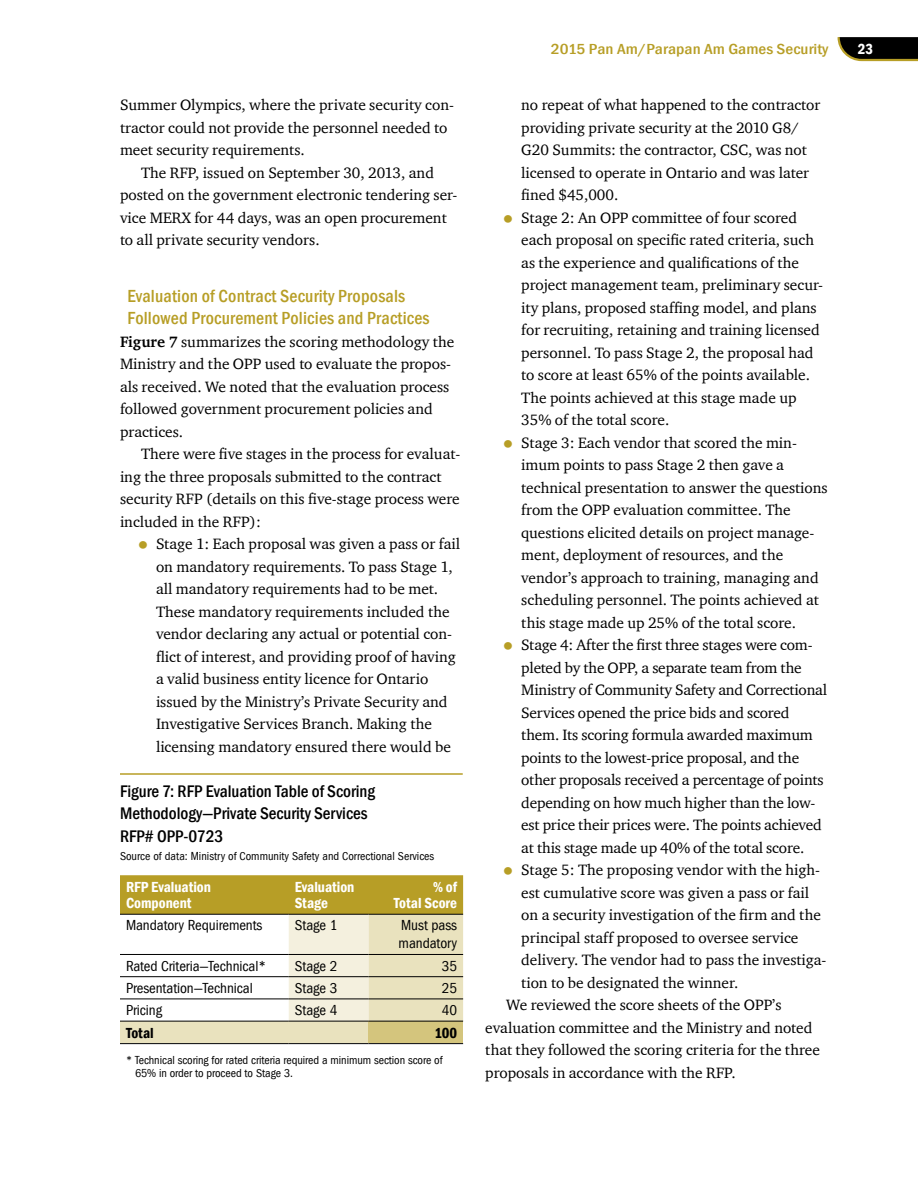
<style>
.page{position:relative;width:918px;height:1188px;background:#fff}
.page>*{position:absolute;margin:0;border:0;box-sizing:border-box;transform-origin:0 0}
.t1{font:500 condensed 18px/22.5px "Franklin Gothic";letter-spacing:.01em;color:#b79e26}
.t2{font:500 condensed 17.25px/22.5px "Franklin Gothic";color:#000}
.t3{font:15.3px/22.5px "Charter ITC";color:#000}
.t4{font:15px/18px "Franklin Got Cd ITCTT";letter-spacing:-.005em;color:#000}
.t5{font:600 condensed 15px "Franklin Gothic";color:#fff}
.t6{font:500 condensed 15px "Franklin Gothic";letter-spacing:.005em;color:#b79e26;scale:1.16 1}
.t7{font:600 condensed 15px "Franklin Gothic";color:#000}
.t8{font:12px/13.5px "Franklin Got Cd ITCTT";letter-spacing:-.005em;color:#000}
.s1{font-weight:700}
.s2{font-size:27px;color:#b79e26}
</style>
<div class="page">
<svg style="left:837px;top:37px;width:81px;height:25px;background:#2e2b1f"></svg>
<hr style="left:120px;top:773px;width:343px;height:2px;background:#b79e26">
<div style="left:120px;top:875px;width:343px;height:39px;background:#b79e26"></div>
<svg style="left:120px;top:915px;width:343px;height:128px"></svg>
<div style="left:369px;top:1021px;width:94px;height:23px;background:#d4c57d"></div>
<hr style="left:120px;top:914px;width:169px;height:1px;background:#000">
<hr style="left:289px;top:914px;width:80px;height:1px;background:#000">
<hr style="left:369px;top:914px;width:94px;height:1px;background:#000">
<hr style="left:120px;top:954px;width:169px;height:1px;background:#000">
<hr style="left:120px;top:976px;width:169px;height:1px;background:#000">
<hr style="left:120px;top:999px;width:169px;height:1px;background:#000">
<hr style="left:120px;top:1021px;width:169px;height:1px;background:#000">
<hr style="left:289px;top:954px;width:80px;height:1px;background:#000">
<hr style="left:289px;top:976px;width:80px;height:1px;background:#000">
<hr style="left:289px;top:999px;width:80px;height:1px;background:#000">
<hr style="left:289px;top:1021px;width:80px;height:1px;background:#000">
<hr style="left:369px;top:954px;width:94px;height:1px;background:#000">
<hr style="left:369px;top:976px;width:94px;height:1px;background:#000">
<hr style="left:369px;top:999px;width:94px;height:1px;background:#000">
<hr style="left:369px;top:1021px;width:94px;height:1px;background:#000">
<hr style="left:120px;top:1043px;width:169px;height:1px;background:#000">
<hr style="left:289px;top:1043px;width:80px;height:1px;background:#000">
<hr style="left:369px;top:1043px;width:94px;height:1px;background:#000">
<p class="t3" style="left:120px;top:93px;width:336px">Summer Olympics, where the private security con&shy;tractor could not provide the personnel needed to meet security requirements.</p>
<p class="t3" style="left:120px;top:161px;width:339px;text-indent:21px">The RFP, issued on September 30, 2013, and posted on the government electronic tendering ser&shy;vice MERX for 44 days, was an open procurement to all private security vendors.</p>
<p class="t1" style="left:128px;top:284px;width:304px">Evaluation of Contract Security Proposals<br>Followed Procurement Policies and Practices</p>
<p class="t3" style="left:120px;top:330px;width:336px"><span class="s1">Figure 7</span> summarizes the scoring methodology the Ministry and the OPP used to evaluate the propos&shy;als received. We noted that the evaluation process followed government procurement policies and practices.</p>
<p class="t3" style="left:120px;top:442px;width:342px;text-indent:21px">There were five stages in the process for evaluat&shy;ing the three proposals submitted to the contract security RFP (details on this five-stage process were included in the RFP):</p>
<p class="t3" style="left:156px;top:532px;width:306px;text-indent:-21px"><span class="s2">•</span> Stage 1: Each proposal was given a pass or fail on mandatory requirements. To pass Stage 1, all mandatory requirements had to be met.<br>These mandatory requirements included the vendor declaring any actual or potential con&shy;flict of interest, and providing proof of having a valid business entity licence for Ontario issued by the Ministry’s Private Security and Investigative Services Branch. Making the licensing mandatory ensured there would be</p>
<p class="t2" style="left:120px;top:779px;width:257px">Figure 7: RFP Evaluation Table of Scoring<br>Methodology—Private Security Services<br>RFP# OPP-0723</p>
<p class="t8" style="left:120px;top:849px;width:316px">Source of data: Ministry of Community Safety and Correctional Services</p>
<p class="t5" style="left:126px;top:877px;width:86px">RFP Evaluation</p>
<p class="t5" style="left:295px;top:877px;width:61px">Evaluation</p>
<p class="t5" style="left:433px;top:877px;width:26px">% of</p>
<p class="t5" style="left:126px;top:893px;width:67px">Component</p>
<p class="t5" style="left:295px;top:893px;width:35px">Stage</p>
<p class="t5" style="left:394px;top:893px;width:65px">Total Score</p>
<p class="t4" style="left:126px;top:916px;width:138px">Mandatory Requirements</p>
<p class="t4" style="left:295px;top:916px;width:44px">Stage 1</p>
<p class="t4" style="left:399px;top:916px;width:60px">Must pass mandatory</p>
<p class="t4" style="left:126px;top:956px;width:142px">Rated Criteria—Technical*</p>
<p class="t4" style="left:295px;top:956px;width:44px">Stage 2</p>
<p class="t4" style="left:442px;top:956px;width:17px">35</p>
<p class="t4" style="left:126px;top:979px;width:128px">Presentation—Technical</p>
<p class="t4" style="left:295px;top:979px;width:44px">Stage 3</p>
<p class="t4" style="left:442px;top:979px;width:17px">25</p>
<p class="t4" style="left:126px;top:1001px;width:38px">Pricing</p>
<p class="t4" style="left:295px;top:1001px;width:44px">Stage 4</p>
<p class="t4" style="left:442px;top:1001px;width:17px">40</p>
<p class="t7" style="left:126px;top:1023px;width:29px">Total</p>
<p class="t7" style="left:434px;top:1023px;width:24px">100</p>
<p class="t8" style="left:135px;top:1053px;width:309px;text-indent:-9px">* Technical scoring for rated criteria required a minimum section score of<br>65% in order to proceed to Stage 3.</p>
<p class="t6" style="left:551px;top:39px;width:241px">2015 Pan Am/Parapan Am Games Security</p>
<p class="t5" style="left:858px;top:39px;width:17px">23</p>
<p class="t3" style="left:521px;top:93px;width:301px">no repeat of what happened to the contractor providing private security at the 2010 G8/ G20 Summits: the contractor, CSC, was not licensed to operate in Ontario and was later fined $45,000.</p>
<p class="t3" style="left:521px;top:206px;width:303px;text-indent:-21px"><span class="s2">•</span> Stage 2: An OPP committee of four scored each proposal on specific rated criteria, such as the experience and qualifications of the project management team, preliminary secur&shy;ity plans, proposed staffing model, and plans for recruiting, retaining and training licensed personnel. To pass Stage 2, the proposal had to score at least 65% of the points available.<br>The points achieved at this stage made up 35% of the total score.</p>
<p class="t3" style="left:521px;top:431px;width:308px;text-indent:-21px"><span class="s2">•</span> Stage 3: Each vendor that scored the min&shy;imum points to pass Stage 2 then gave a technical presentation to answer the questions from the OPP evaluation committee. The questions elicited details on project manage&shy;ment, deployment of resources, and the vendor’s approach to training, managing and scheduling personnel. The points achieved at this stage made up 25% of the total score.</p>
<p class="t3" style="left:521px;top:633px;width:307px;text-indent:-21px"><span class="s2">•</span> Stage 4: After the first three stages were com&shy;pleted by the OPP, a separate team from the Ministry of Community Safety and Correctional Services opened the price bids and scored them. Its scoring formula awarded maximum points to the lowest-price proposal, and the other proposals received a percentage of points depending on how much higher than the low&shy;est price their prices were. The points achieved at this stage made up 40% of the total score.</p>
<p class="t3" style="left:500px;top:858px;width:321px"><span class="s2">•</span> Stage 5: The proposing vendor with the high-</p>
<p class="t3" style="left:521px;top:881px;width:289px">est cumulative score was given a pass or fail</p>
<p class="t3" style="left:521px;top:903px;width:301px">on a security investigation of the firm and the</p>
<p class="t3" style="left:521px;top:926px;width:279px">principal staff proposed to oversee service</p>
<p class="t3" style="left:521px;top:948px;width:307px">delivery. The vendor had to pass the investiga-</p>
<p class="t3" style="left:521px;top:971px;width:219px">tion to be designated the winner.</p>
<p class="t3" style="left:506px;top:993px;width:277px">We reviewed the score sheets of the OPP’s</p>
<p class="t3" style="left:485px;top:1016px;width:329px">evaluation committee and the Ministry and noted</p>
<p class="t3" style="left:485px;top:1038px;width:336px">that they followed the scoring criteria for the three</p>
<p class="t3" style="left:485px;top:1061px;width:252px">proposals in accordance with the RFP.</p>
</div>
